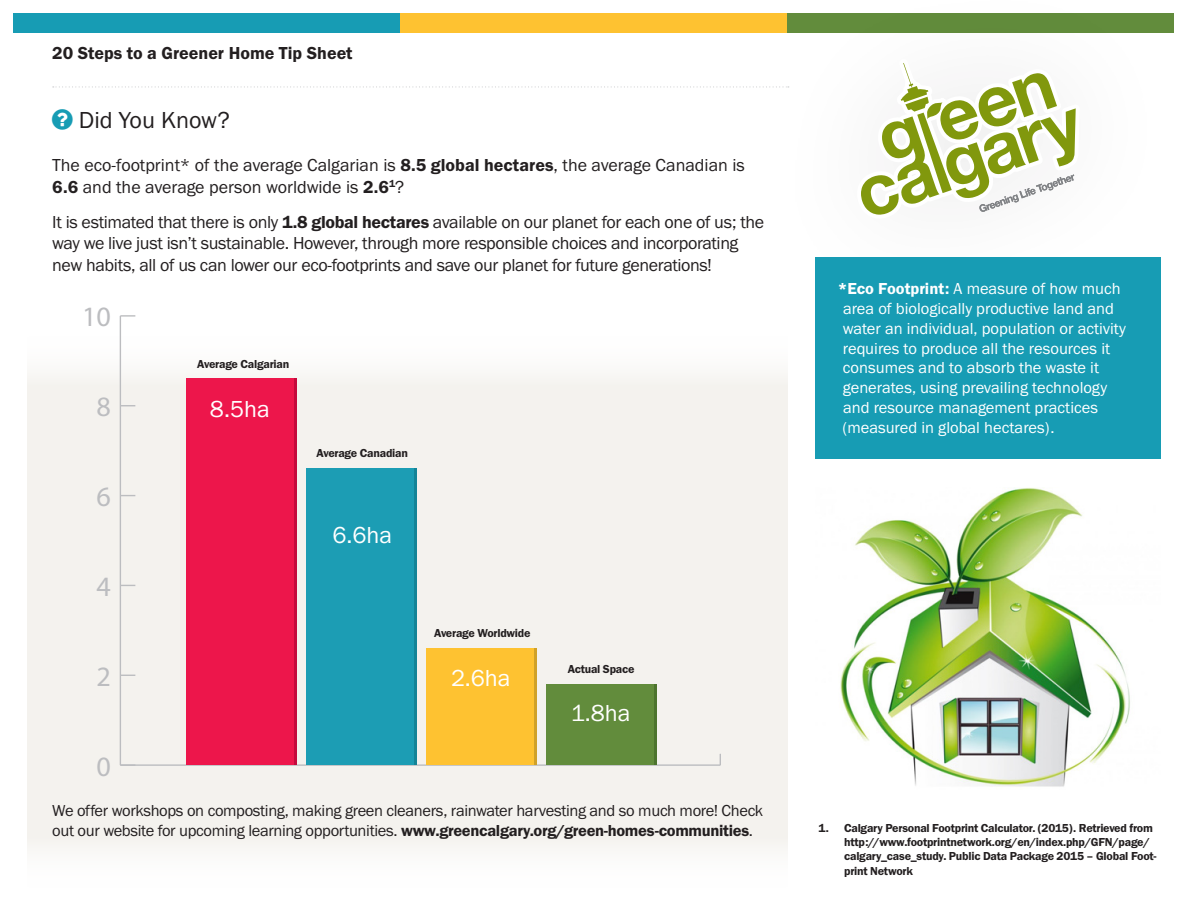
<style>
.page{position:relative;width:1188px;height:918px;background:#fff}
.page>*{position:absolute;margin:0;border:0;box-sizing:border-box;transform-origin:0 0}
.t1{font:28.05px "Myriad Pro";color:#bcbdc0}
.t2{font:24px "Franklin Gothic URW Boo";color:#fff}
.t3{font:24px "Franklin Gothic URW Boo";color:#231f20}
.t4{font:18px/21.6px "Franklin Gothic URW Boo";letter-spacing:-.02em;color:#231f20}
.t5{font:18px/21.6px "Franklin Gothic URW Boo";color:#231f20}
.t6{font:18px "Franklin Gothic URW Dem";color:#231f20}
.t7{font:16.5px/19.8px "Franklin Gothic URW Boo";color:#fff}
.t8{font:16.5px/19.8px "Franklin Gothic URW Boo";letter-spacing:-.02em;color:#231f20}
.t9{font:12px/14.4px "Franklin Gothic URW Dem";letter-spacing:-.02em;color:#231f20}
.s1{font-family:"Franklin Gothic URW Dem"}
</style>
<div class="page">
<div style="left:14px;top:14px;width:386px;height:19px;background:#179cb4"></div>
<div style="left:400px;top:14px;width:388px;height:19px;background:#fec231"></div>
<svg style="left:53px;top:86px;width:698px;height:1px"></svg>
<div style="left:752px;top:0;width:436px;height:324px;background:#231f20;opacity:.1"></div>
<svg style="left:849px;top:58px;width:231px;height:161px"></svg>
<div style="left:27px;top:333px;width:761px;height:558px;background:#f4f2ee"></div>
<div style="left:815px;top:257px;width:346px;height:202px;background:#179cb4"></div>
<img style="left:840px;top:488px;width:290px;height:299px">
<hr style="left:120px;top:764px;width:600px;height:2px;background:#bcbdc0">
<hr style="left:120px;top:316px;width:1px;height:449px;background:#bcbdc0">
<svg style="left:121px;top:675px;width:14px;height:1px"></svg>
<svg style="left:121px;top:585px;width:14px;height:1px"></svg>
<svg style="left:121px;top:495px;width:14px;height:1px"></svg>
<svg style="left:121px;top:405px;width:14px;height:1px"></svg>
<svg style="left:120px;top:315px;width:15px;height:2px"></svg>
<div style="left:549px;top:684px;width:108px;height:81px;background:#4d742e"></div>
<div style="left:429px;top:648px;width:108px;height:117px;background:#d0a128"></div>
<div style="left:309px;top:469px;width:108px;height:296px;background:#148497"></div>
<div style="left:189px;top:379px;width:108px;height:386px;background:#c40a3c"></div>
<div style="left:546px;top:684px;width:108px;height:81px;background:#628c3c"></div>
<div style="left:426px;top:648px;width:108px;height:117px;background:#fec231"></div>
<div style="left:306px;top:469px;width:108px;height:296px;background:#1c9db4"></div>
<div style="left:186px;top:379px;width:108px;height:386px;background:#ed164b"></div>
<p class="t6" style="left:52px;top:42px;width:302px">20 Steps to a Greener Home Tip Sheet</p>
<p class="t3" style="left:79px;top:105px;width:152px">Did You Know?</p>
<p class="t5" style="left:52px;top:154px;width:694px">The eco-footprint* of the average Calgarian is <span class="s1">8.5 global hectares</span>, the average Canadian is<br><span class="s1">6.6</span> and the average person worldwide is <span class="s1">2.6</span><sup>1</sup>?</p>
<p class="t4" style="left:52px;top:211px;width:714px">It is estimated that there is only <span class="s1">1.8 global hectares</span> available on our planet for each one of us; the way we live just isn’t sustainable. However, through more responsible choices and incorporating new habits, all of us can lower our eco-footprints and save our planet for future generations!</p>
<p class="t1" style="left:82px;top:300px;width:30px">10</p>
<p class="t1" style="left:97px;top:390px;width:16px">8</p>
<p class="t1" style="left:97px;top:479px;width:16px">6</p>
<p class="t1" style="left:97px;top:569px;width:16px">4</p>
<p class="t1" style="left:97px;top:659px;width:16px">2</p>
<p class="t1" style="left:97px;top:749px;width:16px">0</p>
<p class="t9" style="left:197px;top:357px;width:94px">Average Calgarian</p>
<p class="t2" style="left:210px;top:394px;width:61px">8.5ha</p>
<p class="t9" style="left:316px;top:446px;width:93px">Average Canadian</p>
<p class="t2" style="left:332px;top:520px;width:61px">6.6ha</p>
<p class="t9" style="left:434px;top:625px;width:98px">Average Worldwide</p>
<p class="t2" style="left:451px;top:663px;width:61px">2.6ha</p>
<p class="t9" style="left:568px;top:661px;width:68px">Actual Space</p>
<p class="t2" style="left:571px;top:699px;width:61px">1.8ha</p>
<p class="t8" style="left:52px;top:800px;width:712px">We offer workshops on composting, making green cleaners, rainwater harvesting and so much more! Check out our website for upcoming learning opportunities. <span class="s1">www.greencalgary.org/green-homes-communities</span>.</p>
<p class="t7" style="left:838px;top:279px;width:290px"><span class="s1">*Eco Footprint:</span> A measure of how much area of biologically productive land and water an individual, population or activity requires to produce all the resources it consumes and to absorb the waste it generates, using prevailing technology and resource management practices (measured in global hectares).</p>
<p class="t9" style="left:844px;top:820px;width:314px;text-indent:-26px">1. Calgary Personal Footprint Calculator. (2015). Retrieved from http://www.footprintnetwork.org/en/index.php/GFN/page/ calgary_case_study. Public Data Package 2015 – Global Foot&shy;print Network</p>
</div>
